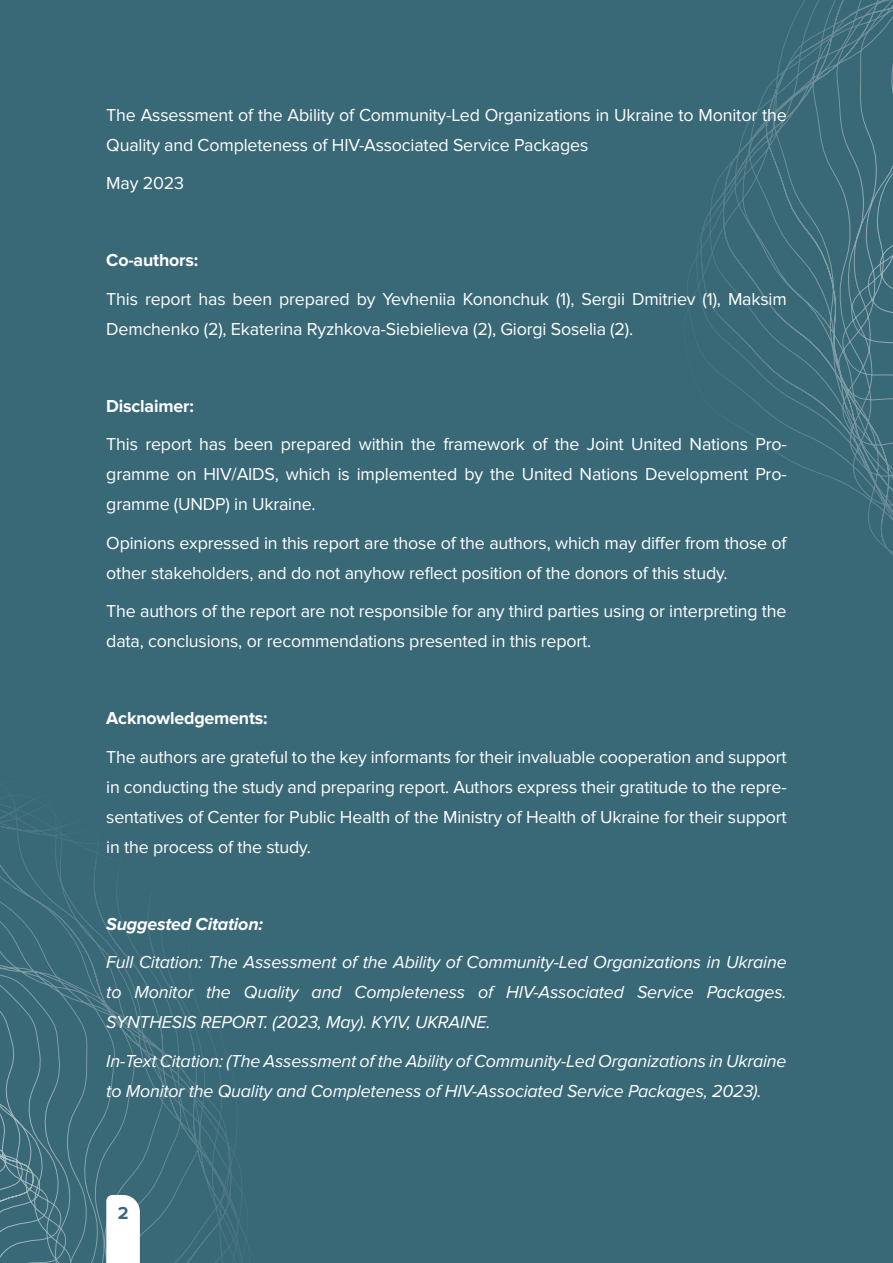
<style>
.page{position:relative;width:893px;height:1263px;background:#396877}
.page>*{position:absolute;margin:0;border:0;box-sizing:border-box;transform-origin:0 0}
.t1{font:18px/30px "Proxima Nova";letter-spacing:-.01em;color:#fff}
.t2{font:italic 18px/30px "Proxima Nova";letter-spacing:-.01em;color:#fff;text-align:justify}
.t3{font:700 18px "Proxima Nova";letter-spacing:-.01em;color:#fff}
.t4{font:italic 700 18px "Proxima Nova";letter-spacing:-.01em;color:#fff}
.t5{font:700 18px "Proxima Nova";color:#396877}
</style>
<div class="page">
<svg style="left:674px;top:0;width:219px;height:728px;background:#3c6a79"></svg>
<svg style="left:0;top:703px;width:268px;height:560px;background:#3b6a78"></svg>
<svg style="left:106px;top:1195px;width:34px;height:68px"></svg>
<p class="t1" style="left:106px;top:100px;width:682px">The Assessment of the Ability of Community-Led Organizations in Ukraine to Monitor the<br>Quality and Completeness of HIV-Associated Service Packages</p>
<p class="t1" style="left:106px;top:168px;width:79px">May 2023</p>
<p class="t3" style="left:106px;top:250px;width:94px">Co-authors:</p>
<p class="t1" style="left:106px;top:284px;width:682px">This report has been prepared by Yevheniia Kononchuk (1), Sergii Dmitriev (1), Maksim<br>Demchenko (2), Ekaterina Ryzhkova-Siebielieva (2), Giorgi Soselia (2).</p>
<p class="t3" style="left:106px;top:395px;width:89px">Disclaimer:</p>
<p class="t1" style="left:106px;top:429px;width:682px;text-align:justify">This report has been prepared within the framework of the Joint United Nations Pro&shy;gramme on HIV/AIDS, which is implemented by the United Nations Development Pro&shy;gramme (UNDP) in Ukraine.</p>
<p class="t1" style="left:106px;top:528px;width:682px">Opinions expressed in this report are those of the authors, which may differ from those of other stakeholders, and do not anyhow reflect position of the donors of this study.</p>
<p class="t1" style="left:106px;top:596px;width:682px">The authors of the report are not responsible for any third parties using or interpreting the data, conclusions, or recommendations presented in this report.</p>
<p class="t3" style="left:106px;top:708px;width:163px">Acknowledgements:</p>
<p class="t1" style="left:106px;top:742px;width:682px;text-align:justify">The authors are grateful to the key informants for their invaluable cooperation and support in conducting the study and preparing report. Authors express their gratitude to the repre&shy;sentatives of Center for Public Health of the Ministry of Health of Ukraine for their support in the process of the study.</p>
<p class="t4" style="left:106px;top:913px;width:158px">Suggested Citation:</p>
<p class="t2" style="left:106px;top:947px;width:682px">Full Citation: The Assessment of the Ability of Community-Led Organizations in Ukraine to Monitor the Quality and Completeness of HIV-Associated Service Packages.<br>SYNTHESIS REPORT. (2023, May). KYIV, UKRAINE.</p>
<p class="t2" style="left:106px;top:1046px;width:682px">In-Text Citation: (The Assessment of the Ability of Community-Led Organizations in Ukraine to Monitor the Quality and Completeness of HIV-Associated Service Packages, 2023).</p>
<p class="t5" style="left:118px;top:1202px;width:12px">2</p>
</div>
